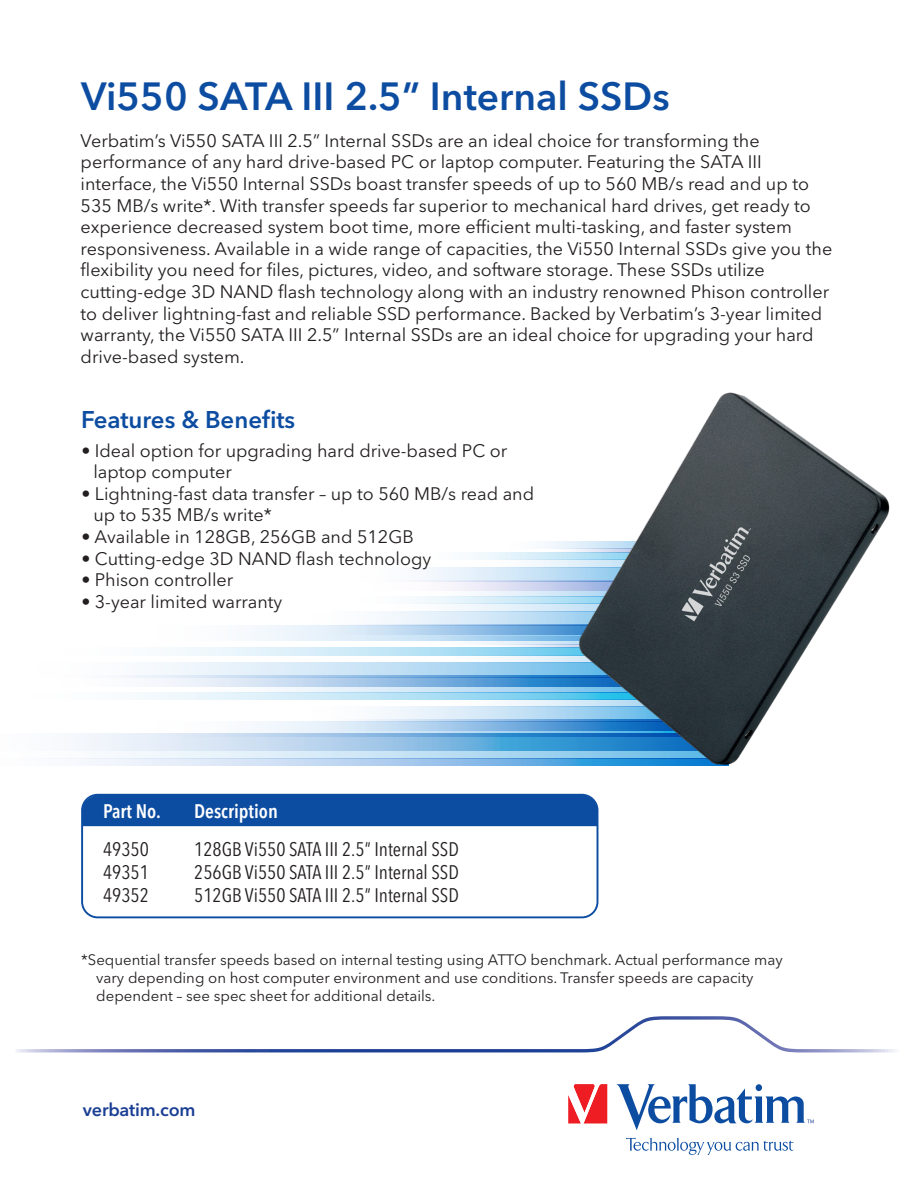
<style>
.page{position:relative;width:918px;height:1188px;background:#fff}
.page>*{position:absolute;margin:0;border:0;box-sizing:border-box;transform-origin:0 0}
.t1{font:600 39px "Avenir Next LT Pro";color:#0d4da1}
.t2{font:600 24px "Avenir Next LT Pro";color:#0d4da1}
.t3{font:condensed 19.5px/23.4px "Avenir Next LT Pro";color:#231f20;text-align:justify}
.t4{font:600 condensed 19.5px "Avenir Next LT Pro";color:#fff}
.t5{font:18px/21.6px "Avenir Next LT Pro";color:#231f20}
.t6{font:600 18px "Avenir Next LT Pro";letter-spacing:-.01em;color:#1b3f94}
.t7{font:15px/18px "Avenir Next LT Pro";color:#231f20}
</style>
<div class="page">
<svg style="left:16px;top:1016px;width:879px;height:37px"></svg>
<svg style="left:568px;top:1084px;width:39px;height:39px"></svg>
<svg style="left:626px;top:1138px;width:168px;height:17px"></svg>
<svg style="left:616px;top:1084px;width:198px;height:46px"></svg>
<svg style="left:311px;top:707px;width:255px;height:15px"></svg>
<svg style="left:255px;top:722px;width:311px;height:11px"></svg>
<svg style="left:144px;top:692px;width:422px;height:8px;background:#bbe3f5"></svg>
<svg style="left:90px;top:759px;width:476px;height:7px;background:#b7d3f0"></svg>
<svg style="left:57px;top:751px;width:509px;height:8px"></svg>
<svg style="left:75px;top:733px;width:491px;height:18px;background:#a5cbe9"></svg>
<svg style="left:325px;top:720px;width:241px;height:10px;background:#a3c8ea"></svg>
<svg style="left:449px;top:700px;width:117px;height:7px"></svg>
<svg style="left:119px;top:663px;width:447px;height:13px"></svg>
<svg style="left:478px;top:641px;width:88px;height:3px"></svg>
<svg style="left:190px;top:686px;width:376px;height:6px"></svg>
<svg style="left:172px;top:648px;width:394px;height:7px;background:#bfe6f6"></svg>
<svg style="left:483px;top:644px;width:83px;height:4px"></svg>
<svg style="left:119px;top:676px;width:447px;height:10px;background:#9fc4e7"></svg>
<svg style="left:449px;top:655px;width:117px;height:8px"></svg>
<svg style="left:311px;top:611px;width:255px;height:15px"></svg>
<svg style="left:255px;top:626px;width:311px;height:15px"></svg>
<svg style="left:410px;top:597px;width:156px;height:7px"></svg>
<svg style="left:325px;top:624px;width:241px;height:11px;background:#a3c8ea"></svg>
<svg style="left:458px;top:604px;width:108px;height:7px"></svg>
<svg style="left:424px;top:567px;width:142px;height:13px;background:#d9ebf8"></svg>
<div style="left:507px;top:541px;width:222px;height:8px;background:#f8fafd"></div>
<svg style="left:479px;top:591px;width:87px;height:5px"></svg>
<svg style="left:472px;top:552px;width:94px;height:8px"></svg>
<svg style="left:417px;top:580px;width:149px;height:11px"></svg>
<svg style="left:532px;top:560px;width:34px;height:7px"></svg>
<img style="left:566px;top:392px;width:324px;height:481px">
<div style="left:84px;top:795px;width:513px;height:31px;background:#0d4da1"></div>
<div style="left:81px;top:794px;width:517px;height:124px;border:2px solid #0d4da1;border-radius:16px"></div>
<h1 class="t1" style="left:81px;top:73px;width:590px">Vi550 SATA III 2.5” Internal SSDs</h1>
<p class="t5" style="left:81px;top:130px;width:753px">Verbatim’s Vi550 SATA III 2.5” Internal SSDs are an ideal choice for transforming the performance of any hard drive-based PC or laptop computer. Featuring the SATA III interface, the Vi550 Internal SSDs boast transfer speeds of up to 560 MB/s read and up to 535 MB/s write*. With transfer speeds far superior to mechanical hard drives, get ready to experience decreased system boot time, more efficient multi-tasking, and faster system responsiveness. Available in a wide range of capacities, the Vi550 Internal SSDs give you the flexibility you need for files, pictures, video, and software storage. These SSDs utilize cutting-edge 3D NAND flash technology along with an industry renowned Phison controller to deliver lightning-fast and reliable SSD performance. Backed by Verbatim’s 3-year limited warranty, the Vi550 SATA III 2.5” Internal SSDs are an ideal choice for upgrading your hard drive-based system.</p>
<h2 class="t2" style="left:81px;top:405px;width:215px">Features &amp; Benefits</h2>
<p class="t5" style="left:93px;top:440px;width:416px;text-indent:-12px">• Ideal option for upgrading hard drive-based PC or laptop computer</p>
<p class="t5" style="left:93px;top:483px;width:442px;text-indent:-12px">• Lightning-fast data transfer – up to 560 MB/s read and up to 535 MB/s write*</p>
<p class="t5" style="left:81px;top:526px;width:334px">• Available in 128GB, 256GB and 512GB</p>
<p class="t5" style="left:81px;top:548px;width:351px">• Cutting-edge 3D NAND flash technology</p>
<p class="t5" style="left:81px;top:569px;width:154px">• Phison controller</p>
<p class="t5" style="left:81px;top:591px;width:203px">• 3-year limited warranty</p>
<p class="t4" style="left:103px;top:800px;width:59px">Part No.</p>
<p class="t4" style="left:194px;top:800px;width:85px">Description</p>
<p class="t3" style="left:103px;top:837px;width:47px">49350<br>49351<br>49352</p>
<p class="t3" style="left:194px;top:837px;width:266px">128GB Vi550 SATA III 2.5” Internal SSD 256GB Vi550 SATA III 2.5” Internal SSD 512GB Vi550 SATA III 2.5” Internal SSD</p>
<p class="t7" style="left:96px;top:950px;width:688px;text-indent:-15px">*Sequential transfer speeds based on internal testing using ATTO benchmark. Actual performance may vary depending on host computer environment and use conditions. Transfer speeds are capacity dependent – see spec sheet for additional details.</p>
<p class="t6" style="left:83px;top:1099px;width:114px">verbatim.com</p>
</div>
